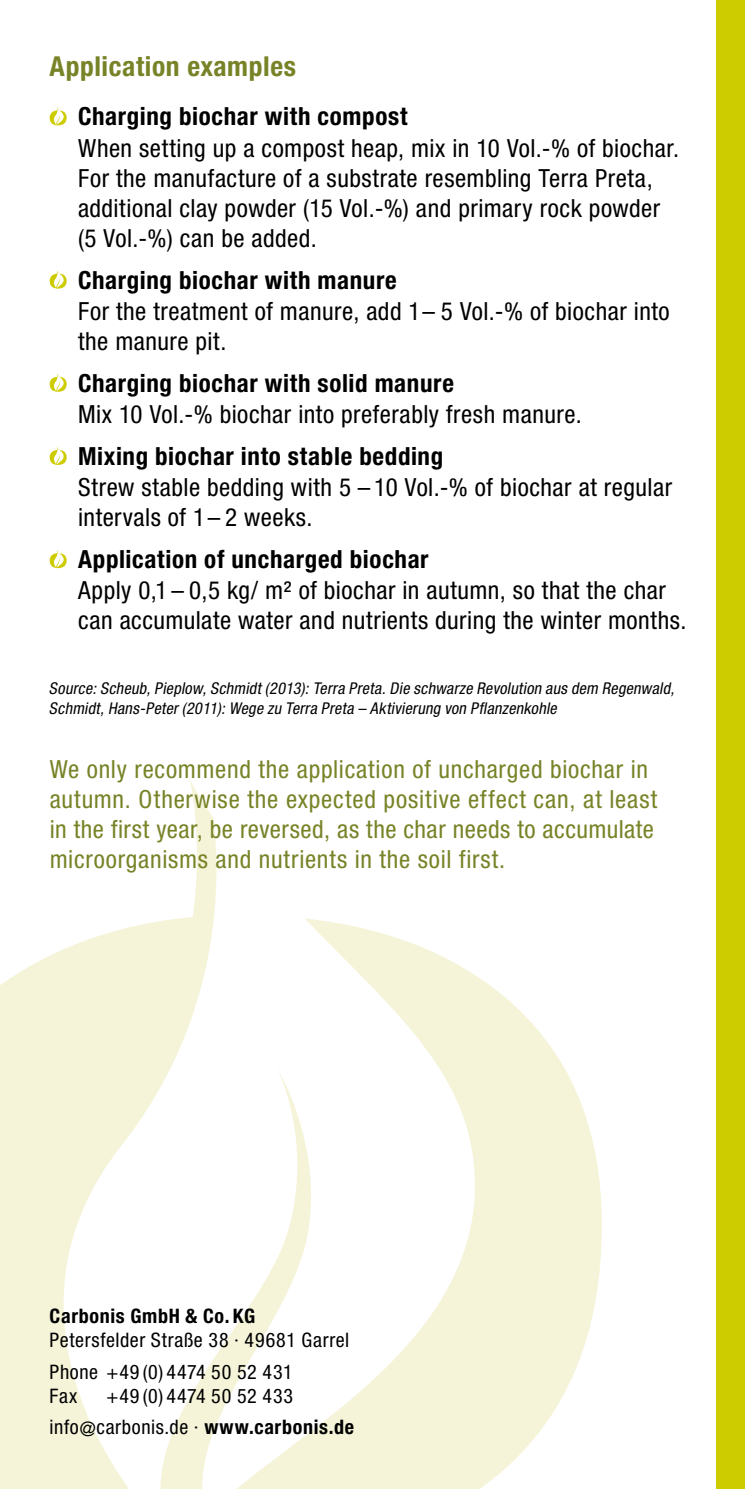
<style>
.page{position:relative;width:745px;height:1489px;background:#fff}
.page>*{position:absolute;margin:0;border:0;box-sizing:border-box;transform-origin:0 0}
.t1{font:700 condensed 27.5px "Helvetica Neue LT Pro";letter-spacing:.02em;color:#788327}
.t2{font:condensed 25px/30px "Helvetica Neue LT Pro";letter-spacing:.02em;color:#000}
.t3{font:condensed 25px/30px "Helvetica Neue LT Pro";letter-spacing:.03em;color:#788327}
.t4{font:700 condensed 25px "Helvetica Neue LT Pro";letter-spacing:.025em;color:#000}
.t5{font:condensed 20px/31px "Helvetica Neue LT Pro";letter-spacing:.035em;color:#000}
.t6{font:700 condensed 20px "Helvetica Neue LT Pro";letter-spacing:.035em;color:#000}
.t7{font:italic condensed 16.25px/20px "Helvetica Neue LT Pro";color:#000}
.s1{font-weight:700}
</style>
<div class="page">
<svg style="left:0;top:781px;width:601px;height:707px"></svg>
<div style="left:716px;top:0;width:28px;height:1488px;background:#cdcc00"></div>
<svg style="left:50px;top:107px;width:17px;height:18px"></svg>
<svg style="left:50px;top:270px;width:17px;height:18px"></svg>
<svg style="left:50px;top:374px;width:17px;height:18px"></svg>
<svg style="left:50px;top:447px;width:17px;height:18px"></svg>
<svg style="left:50px;top:550px;width:17px;height:18px"></svg>
<p class="t1" style="left:50px;top:50px;width:247px">Application examples</p>
<p class="t4" style="left:78px;top:101px;width:331px">Charging biochar with compost</p>
<p class="t2" style="left:78px;top:133px;width:602px">When setting up a compost heap, mix in 10 Vol.-% of biochar.<br>For the manufacture of a substrate resembling Terra Preta, additional clay powder (15 Vol.-%) and primary rock powder (5 Vol.-%) can be added.</p>
<p class="t4" style="left:78px;top:264px;width:320px">Charging biochar with manure</p>
<p class="t2" style="left:78px;top:296px;width:592px">For the treatment of manure, add 1– 5 Vol.-% of biochar into the manure pit.</p>
<p class="t4" style="left:78px;top:368px;width:377px">Charging biochar with solid manure</p>
<p class="t2" style="left:78px;top:399px;width:505px">Mix 10 Vol.-% biochar into preferably fresh manure.</p>
<p class="t4" style="left:78px;top:441px;width:366px">Mixing biochar into stable bedding</p>
<p class="t2" style="left:78px;top:472px;width:595px">Strew stable bedding with 5 – 10 Vol.-% of biochar at regular intervals of 1– 2 weeks.</p>
<p class="t4" style="left:78px;top:544px;width:352px">Application of uncharged biochar</p>
<p class="t2" style="left:78px;top:575px;width:609px">Apply 0,1 – 0,5 kg/ m² of biochar in autumn, so that the char can accumulate water and nutrients during the winter months.</p>
<p class="t7" style="left:49px;top:678px;width:629px">Source:Scheub,Pieplow,Schmidt(2013):Terra Preta.Die schwarze Revolution aus dem Regenwald,<br>Schmidt,Hans-Peter(2011):Wege zu Terra Preta – Aktivierung von Pflanzenkohle</p>
<p class="t3" style="left:50px;top:753px;width:608px">We only recommend the application of uncharged biochar in autumn. Otherwise the expected positive effect can, at least in the first year, be reversed, as the char needs to accumulate microorganisms and nutrients in the soil first.</p>
<p class="t6" style="left:50px;top:1303px;width:207px">Carbonis GmbH &amp; Co. KG</p>
<p class="t5" style="left:50px;top:1324px;width:301px">Petersfelder Straße 38 · 49681 Garrel<br>Phone +49 (0) 4474 50 52 431</p>
<p class="t5" style="left:50px;top:1379px;width:29px">Fax</p>
<p class="t5" style="left:50px;top:1379px;width:306px;text-align:center">+49 (0) 4474 50 52 433 info@carbonis.de · <span class="s1">www.carbonis.de</span></p>
</div>
